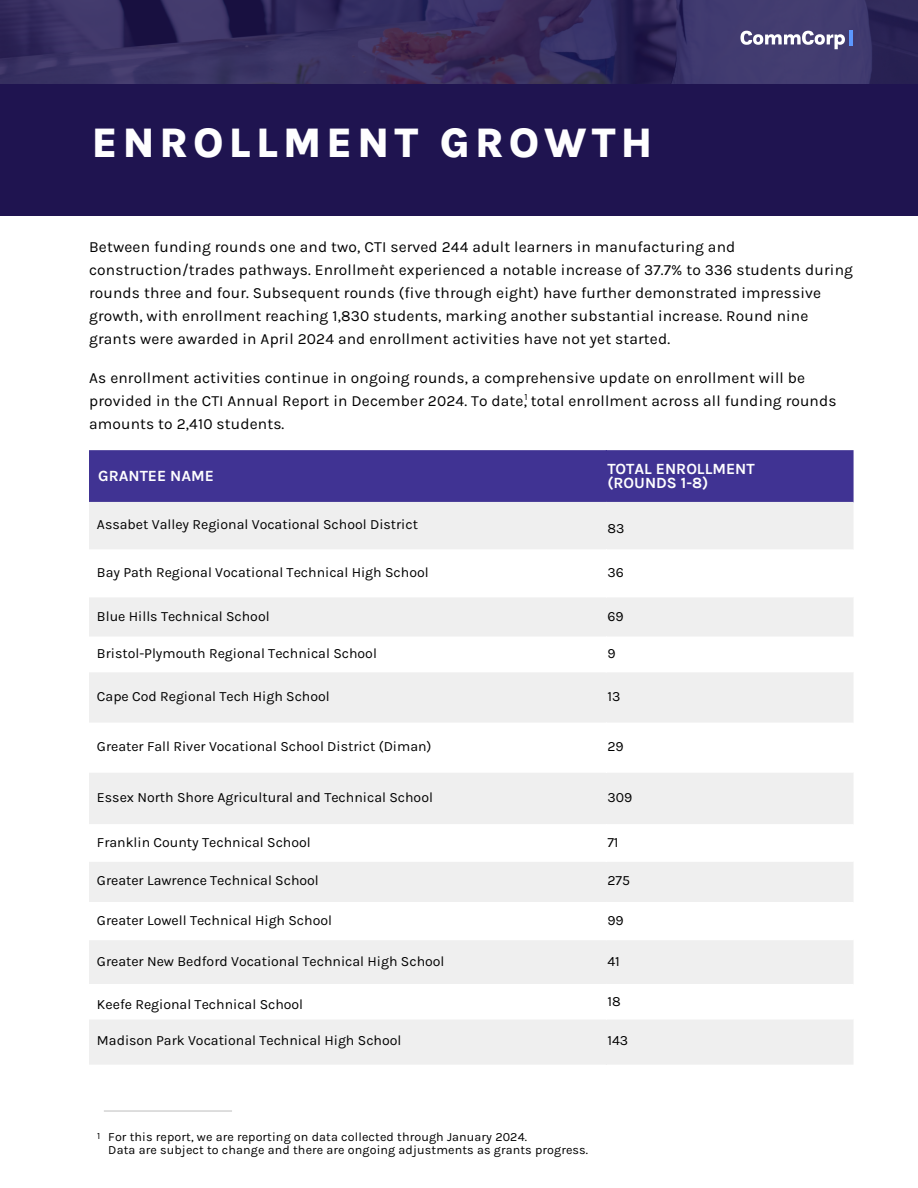
<style>
.page{position:relative;width:918px;height:1188px;background:#fff}
.page>*{position:absolute;margin:0;border:0;box-sizing:border-box;transform-origin:0 0}
.t1{font:800 42.3px "Karla";letter-spacing:.12em;color:#fefeff}
.t2{font:700 15.6px "Karla";color:#fefeff}
.t3{font:15.45px/23px "Karla";letter-spacing:.01em;color:#000}
.t4{font:14.1px "Karla";color:#000}
.t5{font:12.45px "Karla";letter-spacing:.01em;color:#000}
.t6{font:9.45px "Karla";color:#000}
</style>
<div class="page">
<svg style="left:0;top:0;width:918px;height:84px"></svg>
<svg style="left:740px;top:31px;width:105px;height:18px"></svg>
<hr style="left:849px;top:30px;width:4px;height:16px;background:#5c97ff">
<div style="left:0;top:84px;width:918px;height:131px;background:#1f1450"></div>
<div style="left:89px;top:450px;width:765px;height:52px;background:#403393"></div>
<div style="left:89px;top:502px;width:765px;height:563px;background:#efefef"></div>
<svg style="left:89px;top:549px;width:765px;height:471px"></svg>
<hr style="left:104px;top:1110px;width:128px;height:2px;background:#c4c4c4">
<p class="t1" style="left:92px;top:118px;width:562px">ENROLLMENT GROWTH</p>
<p class="t3" style="left:89px;top:235px;width:765px">Between funding rounds one and two, CTI served 244 adult learners in manufacturing and construction/trades pathways. Enrollment experienced a notable increase of 37.7% to 336 students during rounds three and four. Subsequent rounds (five through eight) have further demonstrated impressive growth, with enrollment reaching 1,830 students, marking another substantial increase. Round nine grants were awarded in April 2024 and enrollment activities have not yet started.</p>
<p class="t3" style="left:89px;top:367px;width:749px">As enrollment activities continue in ongoing rounds, a comprehensive update on enrollment will be provided in the CTI Annual Report in December 2024. To date, total enrollment across all funding rounds amounts to 2,410 students.</p>
<p class="t6" style="left:381px;top:262px;width:5px">*</p>
<p class="t6" style="left:524px;top:391px;width:5px">1</p>
<h1 class="t2" style="left:98px;top:467px;width:117px">GRANTEE NAME</h1>
<h2 class="t2" style="left:607px;top:460px;width:149px">TOTAL ENROLLMENT</h2>
<h2 class="t2" style="left:607px;top:473px;width:103px">(ROUNDS 1-8)</h2>
<p class="t4" style="left:97px;top:516px;width:323px">Assabet Valley Regional Vocational School District</p>
<p class="t4" style="left:607px;top:520px;width:18px">83</p>
<p class="t4" style="left:97px;top:564px;width:333px">Bay Path Regional Vocational Technical High School</p>
<p class="t4" style="left:607px;top:564px;width:18px">36</p>
<p class="t4" style="left:97px;top:608px;width:174px">Blue Hills Technical School</p>
<p class="t4" style="left:607px;top:608px;width:18px">69</p>
<p class="t4" style="left:97px;top:645px;width:281px">Bristol-Plymouth Regional Technical School</p>
<p class="t4" style="left:607px;top:645px;width:10px">9</p>
<p class="t4" style="left:97px;top:688px;width:234px">Cape Cod Regional Tech High School</p>
<p class="t4" style="left:607px;top:688px;width:14px">13</p>
<p class="t4" style="left:97px;top:738px;width:336px">Greater Fall River Vocational School District (Diman)</p>
<p class="t4" style="left:607px;top:738px;width:18px">29</p>
<p class="t4" style="left:97px;top:789px;width:337px">Essex North Shore Agricultural and Technical School</p>
<p class="t4" style="left:607px;top:789px;width:26px">309</p>
<p class="t4" style="left:97px;top:834px;width:215px">Franklin County Technical School</p>
<p class="t4" style="left:607px;top:834px;width:13px">71</p>
<p class="t4" style="left:97px;top:872px;width:223px">Greater Lawrence Technical School</p>
<p class="t4" style="left:607px;top:872px;width:24px">275</p>
<p class="t4" style="left:97px;top:912px;width:237px">Greater Lowell Technical High School</p>
<p class="t4" style="left:607px;top:912px;width:18px">99</p>
<p class="t4" style="left:97px;top:953px;width:349px">Greater New Bedford Vocational Technical High School</p>
<p class="t4" style="left:607px;top:953px;width:14px">41</p>
<p class="t4" style="left:97px;top:996px;width:208px">Keefe Regional Technical School</p>
<p class="t4" style="left:607px;top:993px;width:15px">18</p>
<p class="t4" style="left:97px;top:1032px;width:306px">Madison Park Vocational Technical High School</p>
<p class="t4" style="left:607px;top:1032px;width:22px">143</p>
<p class="t6" style="left:97px;top:1130px;width:5px">1</p>
<p class="t5" style="left:108px;top:1129px;width:420px">For this report, we are reporting on data collected through January 2024.</p>
<p class="t5" style="left:108px;top:1143px;width:481px">Data are subject to change and there are ongoing adjustments as grants progress.</p>
</div>
